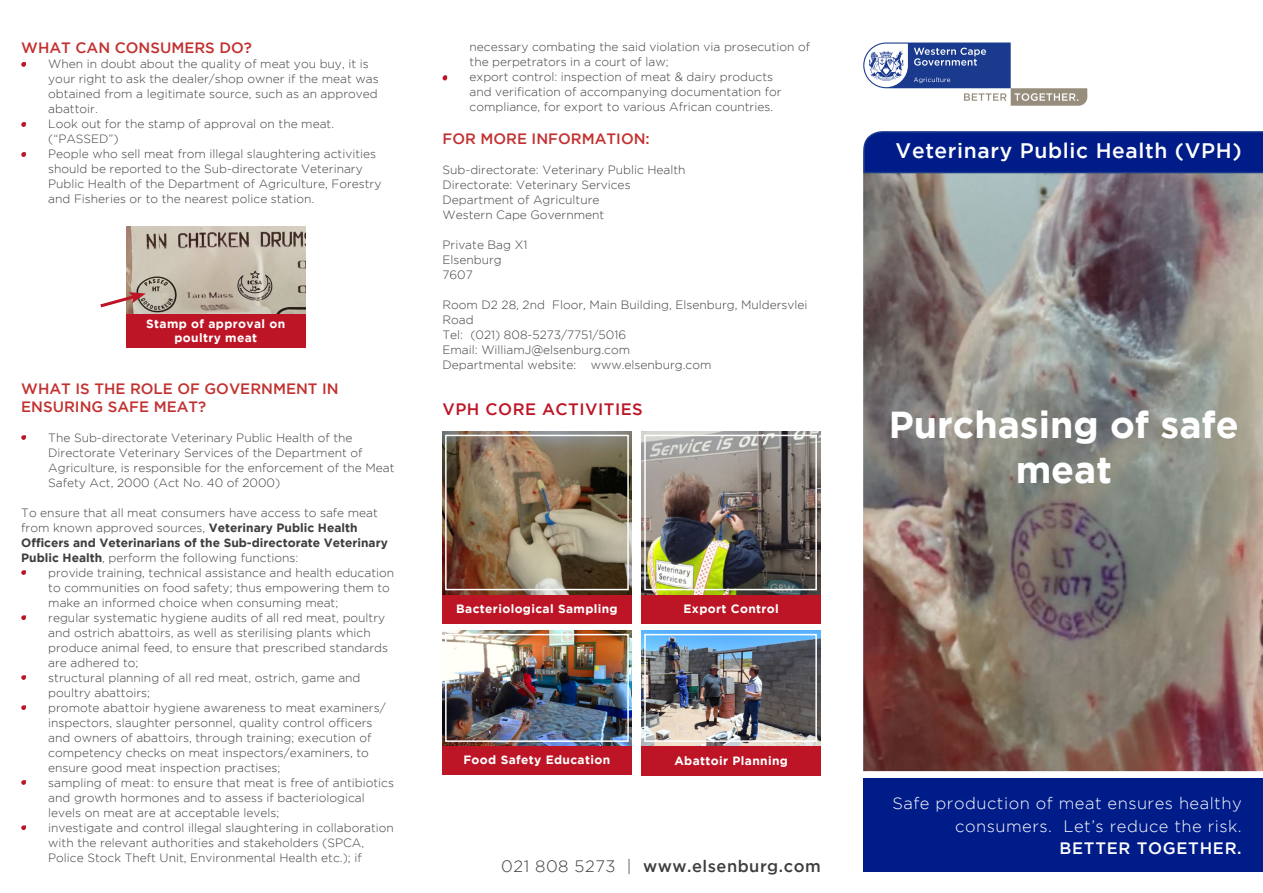
<style>
.page{position:relative;width:1263px;height:893px;background:#fff}
.page>*{position:absolute;margin:0;border:0;box-sizing:border-box;transform-origin:0 0}
.t1{font:700 37.5px/45px "Gotham";color:#fff;text-align:center}
.Back_page_contact_de{font:500 21px "Gotham";letter-spacing:.03em;color:#fff}
.BT_Message_2{font:300 16.5px/22.5px "Gotham";letter-spacing:.03em;color:#fff;text-align:right}
.Back_page_contact_de-2{font:500 16.5px "Gotham";letter-spacing:.03em;color:#3e3e3f}
.Back_page_contact_de-3{font:500 16.5px "Gotham";letter-spacing:.03em;color:#bd1525}
.BT_Message_2-2{font:500 16.5px "Gotham";letter-spacing:.045em;color:#fff}
.t2{font:500 15px/18px "Gotham";color:#c23130}
.t3{font:300 12px/15px "Gotham";color:#3e3e3f}
.Back_page_contact_de-4{font:700 12px/13.5px "Gotham";letter-spacing:.03em;color:#fff;text-align:center}
.s1{font-weight:700}
.s2{font-weight:300}
</style>
<div class="page">
<div style="left:863px;top:778px;width:400px;height:94px;background:#001c88"></div>
<img style="left:863px;top:174px;width:400px;height:597px">
<svg style="left:863px;top:131px;width:400px;height:43px;background:#062289"></svg>
<svg style="left:863px;top:43px;width:224px;height:63px"></svg>
<div style="left:126px;top:313px;width:179px;height:35px;background:#bd1525"></div>
<svg style="left:21px;top:570px;width:5px;height:5px"></svg>
<svg style="left:21px;top:705px;width:5px;height:5px"></svg>
<svg style="left:442px;top:76px;width:5px;height:4px"></svg>
<svg style="left:21px;top:780px;width:5px;height:5px"></svg>
<svg style="left:21px;top:825px;width:5px;height:5px"></svg>
<svg style="left:21px;top:615px;width:5px;height:5px"></svg>
<svg style="left:21px;top:675px;width:5px;height:5px"></svg>
<svg style="left:21px;top:152px;width:5px;height:5px"></svg>
<svg style="left:21px;top:122px;width:5px;height:5px"></svg>
<svg style="left:21px;top:435px;width:5px;height:5px"></svg>
<svg style="left:21px;top:62px;width:5px;height:5px"></svg>
<div style="left:442px;top:594px;width:189px;height:30px;background:#bd1525"></div>
<div style="left:442px;top:745px;width:189px;height:30px;background:#bd1525"></div>
<div style="left:642px;top:594px;width:179px;height:30px;background:#bd1525"></div>
<div style="left:642px;top:745px;width:179px;height:30px;background:#bd1525"></div>
<img style="left:442px;top:631px;width:189px;height:114px">
<img style="left:642px;top:631px;width:179px;height:114px">
<div style="left:445px;top:634px;width:184px;height:108px;border:2px solid #fff"></div>
<div style="left:644px;top:634px;width:173px;height:108px;border:2px solid #fff"></div>
<img style="left:642px;top:432px;width:179px;height:162px">
<img style="left:442px;top:432px;width:189px;height:162px">
<div style="left:445px;top:435px;width:184px;height:155px;border:2px solid #fff"></div>
<div style="left:644px;top:435px;width:173px;height:155px;border:2px solid #fff"></div>
<img style="left:126px;top:227px;width:179px;height:86px">
<svg style="left:100px;top:292px;width:46px;height:18px"></svg>
<p class="t2" style="left:21px;top:39px;width:232px">WHAT CAN CONSUMERS DO?</p>
<p class="t3" style="left:48px;top:57px;width:332px;text-indent:-27px">• When in doubt about the quality of meat you buy, it is your right to ask the dealer/shop owner if the meat was obtained from a legitimate source, such as an approved abattoir.</p>
<p class="t3" style="left:48px;top:117px;width:287px;text-indent:-27px">• Look out for the stamp of approval on the meat. (“PASSED”)</p>
<p class="t3" style="left:48px;top:147px;width:335px;text-indent:-27px">• People who sell meat from illegal slaughtering activities should be reported to the Sub-directorate Veterinary Public Health of the Department of Agriculture, Forestry and Fisheries or to the nearest police station.</p>
<p class="Back_page_contact_de-4" style="left:146px;top:317px;width:141px">Stamp of approval on poultry meat</p>
<p class="t2" style="left:21px;top:379px;width:319px">WHAT IS THE ROLE OF GOVERNMENT IN<br>ENSURING SAFE MEAT?</p>
<p class="t3" style="left:48px;top:430px;width:348px;text-indent:-27px">• The Sub-directorate Veterinary Public Health of the Directorate Veterinary Services of the Department of Agriculture, is responsible for the enforcement of the Meat Safety Act, 2000 (Act No. 40 of 2000)</p>
<p class="t3" style="left:21px;top:505px;width:368px">To ensure that all meat consumers have access to safe meat from known approved sources, <span class="s1">Veterinary Public Health Officers and Veterinarians of the Sub-directorate Veterinary Public Health</span>, perform the following functions:</p>
<p class="t3" style="left:48px;top:565px;width:347px;text-indent:-27px">• provide training, technical assistance and health education to communities on food safety; thus empowering them to make an informed choice when consuming meat;</p>
<p class="t3" style="left:48px;top:610px;width:341px;text-indent:-27px">• regular systematic hygiene audits of all red meat, poultry and ostrich abattoirs, as well as sterilising plants which produce animal feed, to ensure that prescribed standards are adhered to;</p>
<p class="t3" style="left:48px;top:670px;width:314px;text-indent:-27px">• structural planning of all red meat, ostrich, game and poultry abattoirs;</p>
<p class="t3" style="left:48px;top:700px;width:339px;text-indent:-27px">• promote abattoir hygiene awareness to meat examiners/ inspectors, slaughter personnel, quality control officers and owners of abattoirs, through training; execution of competency checks on meat inspectors/examiners, to ensure good meat inspection practises;</p>
<p class="t3" style="left:48px;top:775px;width:347px;text-indent:-27px">• sampling of meat: to ensure that meat is free of antibiotics and growth hormones and to assess if bacteriological levels on meat are at acceptable levels;</p>
<p class="t3" style="left:21px;top:820px;width:374px;text-align:center">• investigate and control illegal slaughtering in collaboration with the relevant authorities and stakeholders (SPCA,<br>Police Stock Theft Unit, Environmental Health etc.); if</p>
<p class="t3" style="left:469px;top:39px;width:342px">necessary combating the said violation via prosecution of the perpetrators in a court of law;</p>
<p class="t3" style="left:469px;top:69px;width:313px;text-indent:-27px">• export control: inspection of meat &amp; dairy products and verification of accompanying documentation for compliance, for export to various African countries.</p>
<p class="t2" style="left:442px;top:130px;width:209px">FOR MORE INFORMATION:</p>
<p class="t3" style="left:442px;top:162px;width:245px">Sub-directorate: Veterinary Public Health</p>
<p class="t3" style="left:442px;top:177px;width:190px">Directorate: Veterinary Services</p>
<p class="t3" style="left:442px;top:192px;width:158px">Department of Agriculture</p>
<p class="t3" style="left:442px;top:207px;width:163px">Western Cape Government</p>
<p class="t3" style="left:442px;top:237px;width:86px">Private Bag X1</p>
<p class="t3" style="left:442px;top:252px;width:61px">Elsenburg</p>
<p class="t3" style="left:442px;top:267px;width:32px">7607</p>
<p class="t3" style="left:442px;top:297px;width:366px">Room D2 28, 2nd Floor, Main Building, Elsenburg, Muldersvlei<br>Road</p>
<p class="t3" style="left:442px;top:327px;width:185px">Tel: (021) 808-5273/7751/5016</p>
<p class="t3" style="left:442px;top:342px;width:189px">Email: WilliamJ@elsenburg.com</p>
<p class="t3" style="left:442px;top:357px;width:270px">Departmental website: www.elsenburg.com</p>
<p class="Back_page_contact_de-3" style="left:443px;top:400px;width:202px">VPH CORE ACTIVITIES</p>
<p class="Back_page_contact_de-4" style="left:456px;top:602px;width:163px">Bacteriological Sampling</p>
<p class="Back_page_contact_de-4" style="left:463px;top:753px;width:148px">Food Safety Education</p>
<p class="Back_page_contact_de-4" style="left:683px;top:602px;width:97px">Export Control</p>
<p class="Back_page_contact_de-4" style="left:674px;top:753px;width:115px">Abattoir Planning</p>
<p class="Back_page_contact_de-2" style="left:501px;top:857px;width:321px"><span class="s2">021 808 5273 |</span> www.elsenburg.com</p>
<p class="Back_page_contact_de" style="left:896px;top:139px;width:348px">Veterinary Public Health (VPH)</p>
<p class="t1" style="left:889px;top:401px;width:351px">Purchasing of safe meat</p>
<p class="BT_Message_2" style="left:892px;top:792px;width:351px">Safe production of meat ensures healthy consumers. Let’s reduce the risk.</p>
<p class="BT_Message_2-2" style="left:1059px;top:839px;width:184px">BETTER TOGETHER.</p>
</div>
